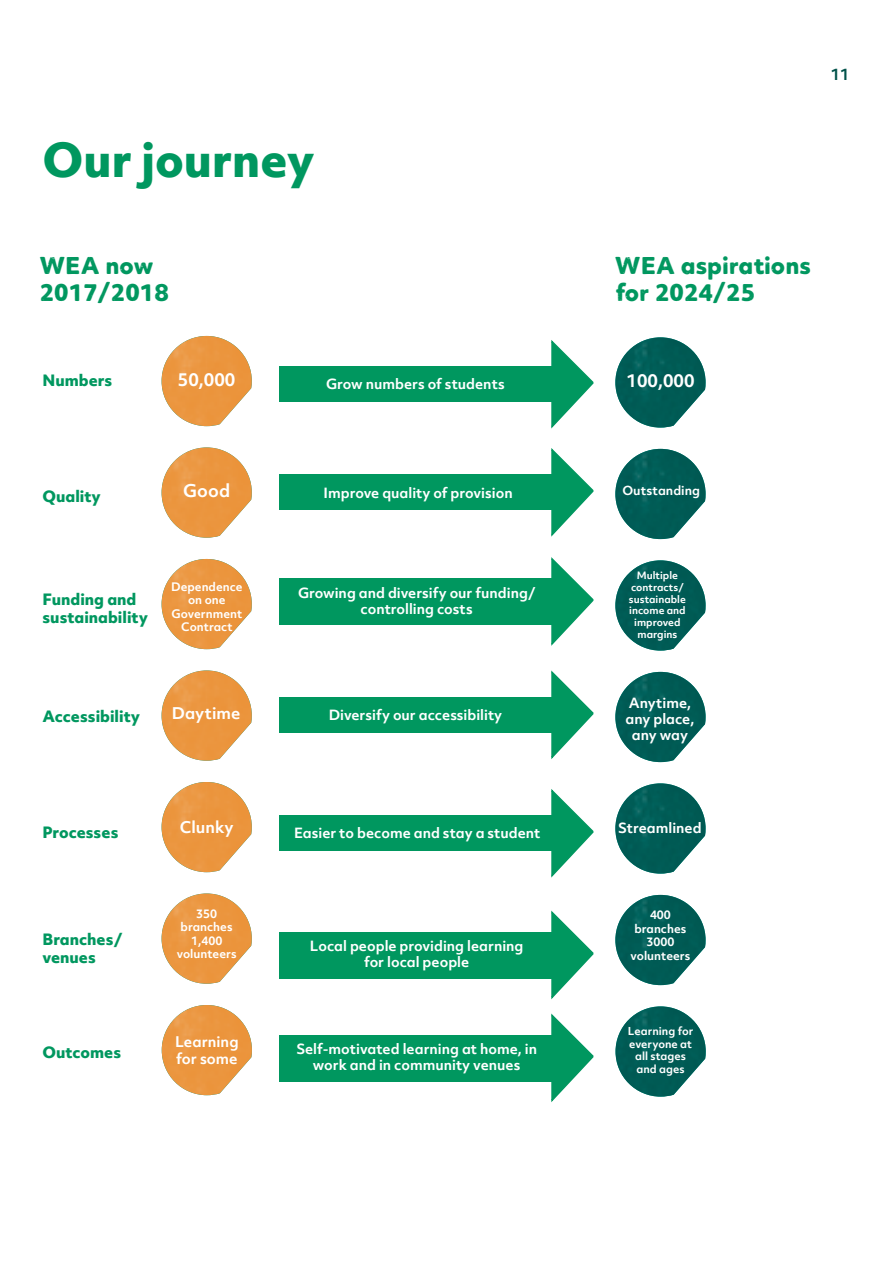
<style>
.page{position:relative;width:893px;height:1263px;background:#fff}
.page>*{position:absolute;margin:0;border:0;box-sizing:border-box;transform-origin:0 0}
.t1{font:800 45px "Objektiv Mk 2";color:#00975f}
.t2{font:22.5px/27px "WEA Headline";color:#00975f}
.t3{font:700 16.95px "Objektiv Mk 2";color:#fff}
.t4{font:700 15.45px "Objektiv Mk 2";color:#fff}
.t5{font:800 15px/18px "Objektiv Mk 2";color:#00975f}
.t6{font:700 15px "Objektiv Mk 2";color:#00524a}
.t7{font:700 14.1px/17px "Objektiv Mk 2";color:#fff}
.t8{font:700 13.5px/16.2px "Objektiv Mk 2";color:#fff;text-align:center}
.t9{font:700 12px "Objektiv Mk 2";color:#fff}
.t10{font:700 11.25px/13.5px "Objektiv Mk 2";color:#fff;text-align:center}
.t11{font:700 10.5px/12.6px "Objektiv Mk 2";color:#fff;text-align:center}
.t12{font:700 9.75px/11.7px "Objektiv Mk 2";color:#fff;text-align:center}
</style>
<div class="page">
<img style="left:162px;top:336px;width:90px;height:90px">
<img style="left:162px;top:447px;width:90px;height:91px">
<img style="left:162px;top:559px;width:90px;height:90px">
<img style="left:162px;top:670px;width:90px;height:91px">
<img style="left:162px;top:782px;width:90px;height:90px">
<img style="left:162px;top:893px;width:90px;height:91px">
<img style="left:162px;top:1005px;width:90px;height:90px">
<img style="left:615px;top:337px;width:91px;height:91px">
<img style="left:615px;top:449px;width:91px;height:90px">
<img style="left:615px;top:560px;width:91px;height:91px">
<img style="left:615px;top:672px;width:91px;height:90px">
<img style="left:615px;top:783px;width:91px;height:91px">
<img style="left:615px;top:895px;width:91px;height:90px">
<img style="left:615px;top:1006px;width:91px;height:90px">
<div style="left:279px;top:366px;width:282px;height:36px;background:#00975f"></div>
<svg style="left:551px;top:340px;width:43px;height:89px"></svg>
<div style="left:279px;top:475px;width:282px;height:35px;background:#00975f"></div>
<svg style="left:551px;top:448px;width:43px;height:89px"></svg>
<div style="left:279px;top:578px;width:282px;height:47px;background:#00975f"></div>
<svg style="left:551px;top:557px;width:43px;height:89px"></svg>
<div style="left:279px;top:815px;width:282px;height:36px;background:#00975f"></div>
<svg style="left:551px;top:789px;width:43px;height:89px"></svg>
<div style="left:279px;top:697px;width:282px;height:35px;background:#00975f"></div>
<svg style="left:551px;top:670px;width:43px;height:89px"></svg>
<div style="left:279px;top:1035px;width:282px;height:46px;background:#00975f"></div>
<svg style="left:551px;top:1013px;width:43px;height:89px"></svg>
<div style="left:279px;top:932px;width:282px;height:46px;background:#00975f"></div>
<svg style="left:551px;top:910px;width:43px;height:90px"></svg>
<h1 class="t1" style="left:43px;top:127px;width:274px">Our journey</h1>
<p class="t6" style="left:831px;top:64px;width:20px">11</p>
<h2 class="t2" style="left:40px;top:251px;width:131px">WEA now<br>2017/2018</h2>
<h2 class="t2" style="left:615px;top:251px;width:197px">WEA aspirations for 2024/25</h2>
<p class="t5" style="left:43px;top:371px;width:71px">Numbers</p>
<p class="t3" style="left:178px;top:367px;width:59px">50,000</p>
<p class="t8" style="left:326px;top:376px;width:180px">Grow numbers of students</p>
<p class="t3" style="left:627px;top:369px;width:69px">100,000</p>
<p class="t5" style="left:43px;top:487px;width:60px">Quality</p>
<p class="t3" style="left:183px;top:479px;width:48px">Good</p>
<p class="t5" style="left:43px;top:590px;width:107px">Funding and sustainability</p>
<p class="t10" style="left:171px;top:579px;width:73px">Dependence on one<br>Government<br>Contract</p>
<p class="t5" style="left:43px;top:707px;width:99px">Accessibility</p>
<p class="t4" style="left:172px;top:702px;width:70px">Daytime</p>
<p class="t5" style="left:43px;top:823px;width:77px">Processes</p>
<p class="t5" style="left:43px;top:930px;width:81px">Branches/ venues</p>
<p class="t5" style="left:43px;top:1042px;width:80px">Outcomes</p>
<p class="t4" style="left:180px;top:817px;width:55px">Clunky</p>
<p class="t10" style="left:177px;top:906px;width:61px">350 branches<br>1,400 volunteers</p>
<p class="t7" style="left:175px;top:1033px;width:65px">Learning for some</p>
<p class="t8" style="left:324px;top:484px;width:191px">Improve quality of provision</p>
<p class="t8" style="left:298px;top:584px;width:239px">Growing and diversify our funding/ controlling costs</p>
<p class="t8" style="left:329px;top:707px;width:175px">Diversify our accessibility</p>
<p class="t8" style="left:294px;top:825px;width:248px">Easier to become and stay a student</p>
<p class="t8" style="left:310px;top:938px;width:215px">Local people providing learning for local people</p>
<p class="t8" style="left:296px;top:1041px;width:242px">Self-motivated learning at home, in work and in community venues</p>
<p class="t9" style="left:622px;top:481px;width:79px">Outstanding</p>
<p class="t12" style="left:629px;top:569px;width:59px">Multiple contracts/ sustainable income and improved margins</p>
<p class="t8" style="left:625px;top:694px;width:70px">Anytime, any place, any way</p>
<p class="t8" style="left:618px;top:820px;width:85px">Streamlined</p>
<p class="t10" style="left:631px;top:908px;width:61px">400 branches<br>3000 volunteers</p>
<p class="t11" style="left:628px;top:1025px;width:67px">Learning for everyone at all stages and ages</p>
</div>
